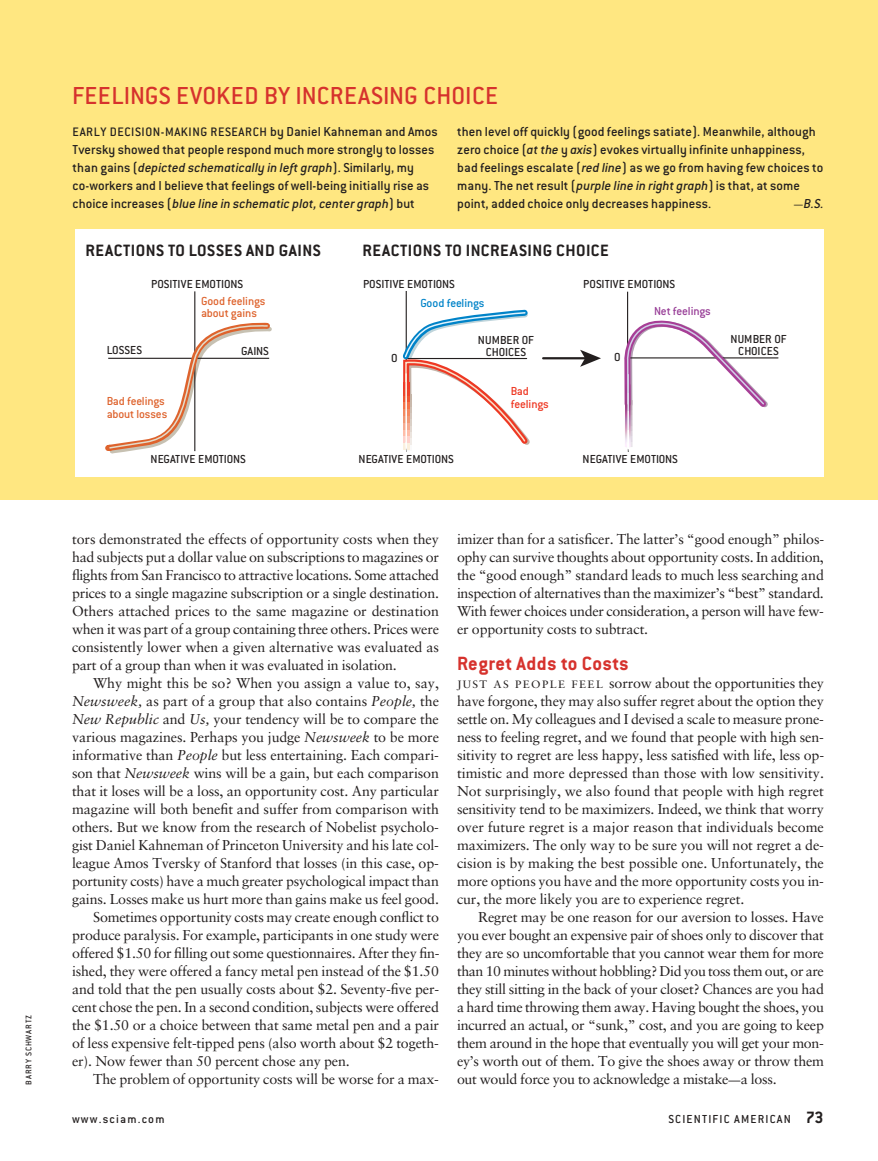
<style>
.page{position:relative;width:878px;height:1161px;background:#fff}
.page>*{position:absolute;margin:0;border:0;box-sizing:border-box;transform-origin:0 0}
.t1{font:500 27px "Conduit ITC";letter-spacing:.005em;color:#d6322d}
.t2{font:700 21px "Conduit ITC";letter-spacing:.02em;color:#d6322d}
.t3{font:700 18px "Conduit ITC";letter-spacing:.03em;color:#231f1f}
.t4{font:14.25px/18px "Sabon";letter-spacing:-.01em;color:#231f1f;text-align:justify}
.t5{font:500 14.25px/18px "Conduit ITC";letter-spacing:.005em;color:#231f1f}
.t6{font:italic 500 14.25px "Conduit ITC";color:#231f1f}
.t7{font:500 13.5px "Conduit ITC";letter-spacing:.04em;color:#231f1f}
.t8{font:500 12.75px/12px "Conduit ITC";color:#231f1f;text-align:center}
.t9{font:500 12.75px/12.8px "Conduit ITC";letter-spacing:-.01em;color:#de632d}
.t10{font:500 12.75px "Conduit ITC";letter-spacing:.09em;color:#231f1f}
.t11{font:500 12.75px "Conduit ITC";letter-spacing:-.005em;color:#0083c8}
.t12{font:500 12.75px/12.8px "Conduit ITC";letter-spacing:-.015em;color:#ee3823}
.t13{font:500 12.75px "Conduit ITC";letter-spacing:-.01em;color:#983e97}
.t14{font:500 9px "Conduit ITC";letter-spacing:.09em;color:#231f1f}
.s1{font-size:14.25px}
.s2{font-style:italic}
.s3{font-style:normal;font-size:12px}
.s4{font-family:"Sabon Roman SC";font-size:10.65px}
.s5{font-size:12px}
.s6{font-weight:700;font-size:18px}
</style>
<div class="page">
<div style="left:0;top:0;width:878px;height:500px;background:#ffe781"></div>
<div style="left:75px;top:230px;width:748px;height:247px;background:#fff"></div>
<hr style="left:194px;top:291px;width:1px;height:160px;background:#231f1f">
<svg style="left:105px;top:314px;width:167px;height:140px"></svg>
<img style="left:630px;top:413px;width:2px;height:34px">
<hr style="left:627px;top:357px;width:151px;height:1px;background:#231f1f">
<hr style="left:405px;top:291px;width:2px;height:138px;background:#231f1f">
<img style="left:625px;top:413px;width:5px;height:34px">
<svg style="left:624px;top:291px;width:149px;height:122px"></svg>
<img style="left:627px;top:374px;width:1px;height:73px">
<svg style="left:403px;top:307px;width:127px;height:145px"></svg>
<hr style="left:543px;top:357px;width:43px;height:2px;background:#231f1f">
<svg style="left:580px;top:350px;width:21px;height:17px"></svg>
<p class="t14" style="left:23px;top:1084px;width:71px;rotate:-90deg">BARRY SCHWARTZ</p>
<h1 class="t1" style="left:72px;top:79px;width:427px">FEELINGS EVOKED BY INCREASING CHOICE</h1>
<p class="t7" style="left:73px;top:123px;width:367px">EARLY DECISION-MAKING RESEARCH <span class="s1">by Daniel Kahneman and Amos</span></p>
<p class="t5" style="left:73px;top:140px;width:363px">Tversky showed that people respond much more strongly to losses than gains (<span class="s2">depicted schematically in left graph</span>). Similarly, my co-workers and I believe that feelings of well-being initially rise as choice increases (<span class="s2">blue line in schematic plot, center graph</span>) but</p>
<p class="t5" style="left:457px;top:122px;width:367px">then level off quickly (good feelings satiate). Meanwhile, although zero choice (<span class="s2">at the</span> y <span class="s2">axis</span>) evokes virtually infinite unhappiness, bad feelings escalate (<span class="s2">red line</span>) as we go from having few choices to many. The net result (<span class="s2">purple line in right graph</span>) is that, at some point, added choice only decreases happiness.</p>
<p class="t6" style="left:793px;top:194px;width:32px"><span class="s3">—</span>B.S.</p>
<p class="t3" style="left:85px;top:239px;width:237px">REACTIONS TO LOSSES AND GAINS</p>
<p class="t3" style="left:362px;top:239px;width:248px">REACTIONS TO INCREASING CHOICE</p>
<p class="t8" style="left:151px;top:277px;width:93px">POSITIVE EMOTIONS</p>
<p class="t9" style="left:201px;top:294px;width:66px">Good feelings about gains</p>
<p class="t8" style="left:107px;top:344px;width:37px">LOSSES</p>
<p class="t8" style="left:241px;top:344px;width:29px">GAINS</p>
<p class="t9" style="left:107px;top:395px;width:62px">Bad feelings about losses</p>
<p class="t8" style="left:363px;top:277px;width:93px">POSITIVE EMOTIONS</p>
<p class="t8" style="left:583px;top:277px;width:93px">POSITIVE EMOTIONS</p>
<p class="t11" style="left:420px;top:296px;width:66px">Good feelings</p>
<p class="t13" style="left:654px;top:303px;width:58px">Net feelings</p>
<p class="t8" style="left:478px;top:334px;width:57px">NUMBER OF<br>CHOICES</p>
<p class="t8" style="left:391px;top:352px;width:8px">0</p>
<p class="t8" style="left:614px;top:351px;width:8px">0</p>
<p class="t12" style="left:511px;top:384px;width:39px">Bad feelings</p>
<p class="t8" style="left:150px;top:453px;width:97px">NEGATIVE EMOTIONS</p>
<p class="t8" style="left:358px;top:453px;width:97px">NEGATIVE EMOTIONS</p>
<p class="t8" style="left:582px;top:453px;width:97px">NEGATIVE EMOTIONS</p>
<p class="t8" style="left:730px;top:333px;width:57px">NUMBER OF<br>CHOICES</p>
<p class="t4" style="left:72px;top:531px;width:368px">tors demonstrated the effects of opportunity costs when they had subjects put a dollar value on subscriptions to magazines or flights from San Francisco to attractive locations. Some attached prices to a single magazine subscription or a single destination.<br>Others attached prices to the same magazine or destination when it was part of a group containing three others. Prices were consistently lower when a given alternative was evaluated as part of a group than when it was evaluated in isolation.</p>
<p class="t4" style="left:93px;top:675px;width:347px">Why might this be so? When you assign a value to, say,</p>
<p class="t4" style="left:72px;top:693px;width:368px"><span class="s2">Newsweek,</span> as part of a group that also contains <span class="s2">People,</span> the</p>
<p class="t4" style="left:72px;top:711px;width:368px"><span class="s2">New Republic</span> and <span class="s2">Us,</span> your tendency will be to compare the</p>
<p class="t4" style="left:72px;top:729px;width:368px">various magazines. Perhaps you judge <span class="s2">Newsweek</span> to be more</p>
<p class="t4" style="left:72px;top:747px;width:368px">informative than <span class="s2">People</span> but less entertaining. Each compari-</p>
<p class="t4" style="left:72px;top:765px;width:368px">son that <span class="s2">Newsweek</span> wins will be a gain, but each comparison</p>
<p class="t4" style="left:72px;top:783px;width:368px">that it loses will be a loss, an opportunity cost. Any particular</p>
<p class="t4" style="left:72px;top:801px;width:368px">magazine will both benefit and suffer from comparison with</p>
<p class="t4" style="left:72px;top:819px;width:368px">others. But we know from the research of Nobelist psycholo-</p>
<p class="t4" style="left:72px;top:837px;width:368px">gist Daniel Kahneman of Princeton University and his late col-</p>
<p class="t4" style="left:72px;top:855px;width:368px">league Amos Tversky of Stanford that losses (in this case, op-</p>
<p class="t4" style="left:72px;top:873px;width:368px">portunity costs) have a much greater psychological impact than</p>
<p class="t4" style="left:72px;top:891px;width:368px">gains. Losses make us hurt more than gains make us feel good.</p>
<p class="t4" style="left:93px;top:909px;width:347px">Sometimes opportunity costs may create enough conflict to</p>
<p class="t4" style="left:72px;top:927px;width:368px">produce paralysis. For example, participants in one study were</p>
<p class="t4" style="left:72px;top:945px;width:369px">offered $1.50 for filling out some questionnaires. After they fin-</p>
<p class="t4" style="left:72px;top:963px;width:368px">ished, they were offered a fancy metal pen instead of the $1.50</p>
<p class="t4" style="left:72px;top:981px;width:368px">and told that the pen usually costs about $2. Seventy-five per-</p>
<p class="t4" style="left:72px;top:999px;width:368px">cent chose the pen. In a second condition, subjects were offered</p>
<p class="t4" style="left:72px;top:1017px;width:368px">the $1.50 or a choice between that same metal pen and a pair</p>
<p class="t4" style="left:72px;top:1035px;width:368px">of less expensive felt-tipped pens (also worth about $2 togeth-</p>
<p class="t4" style="left:72px;top:1053px;width:279px">er). Now fewer than 50 percent chose any pen.</p>
<p class="t4" style="left:93px;top:1071px;width:347px">The problem of opportunity costs will be worse for a max-</p>
<p class="t4" style="left:457px;top:531px;width:368px">imizer than for a satisficer. The latter’s “good enough” philos&shy;ophy can survive thoughts about opportunity costs. In addition, the “good enough” standard leads to much less searching and inspection of alternatives than the maximizer’s “best” standard.<br>With fewer choices under consideration, a person will have few&shy;er opportunity costs to subtract.</p>
<h2 class="t2" style="left:457px;top:650px;width:173px">Regret Adds to Costs</h2>
<p class="t4" style="left:457px;top:675px;width:368px"><span class="s4">JUST AS PEOPLE FEEL</span> sorrow about the opportunities they have forgone, they may also suffer regret about the option they settle on. My colleagues and I devised a scale to measure prone&shy;ness to feeling regret, and we found that people with high sen&shy;sitivity to regret are less happy, less satisfied with life, less op&shy;timistic and more depressed than those with low sensitivity.<br>Not surprisingly, we also found that people with high regret sensitivity tend to be maximizers. Indeed, we think that worry over future regret is a major reason that individuals become maximizers. The only way to be sure you will not regret a de&shy;cision is by making the best possible one. Unfortunately, the more options you have and the more opportunity costs you in&shy;cur, the more likely you are to experience regret.</p>
<p class="t4" style="left:457px;top:909px;width:368px;text-indent:21px">Regret may be one reason for our aversion to losses. Have you ever bought an expensive pair of shoes only to discover that they are so uncomfortable that you cannot wear them for more than 10 minutes without hobbling? Did you toss them out, or are they still sitting in the back of your closet? Chances are you had a hard time throwing them away. Having bought the shoes, you incurred an actual, or “sunk,” cost, and you are going to keep them around in the hope that eventually you will get your mon&shy;ey’s worth out of them. To give the shoes away or throw them</p>
<p class="t4" style="left:457px;top:1071px;width:321px">out would force you to acknowledge a mistake<span class="s5">—</span>a loss.</p>
<p class="t10" style="left:72px;top:1111px;width:94px">www.sciam.com</p>
<p class="t10" style="left:668px;top:1111px;width:157px">SCIENTIFIC AMERICAN <span class="s6">73</span></p>
</div>
